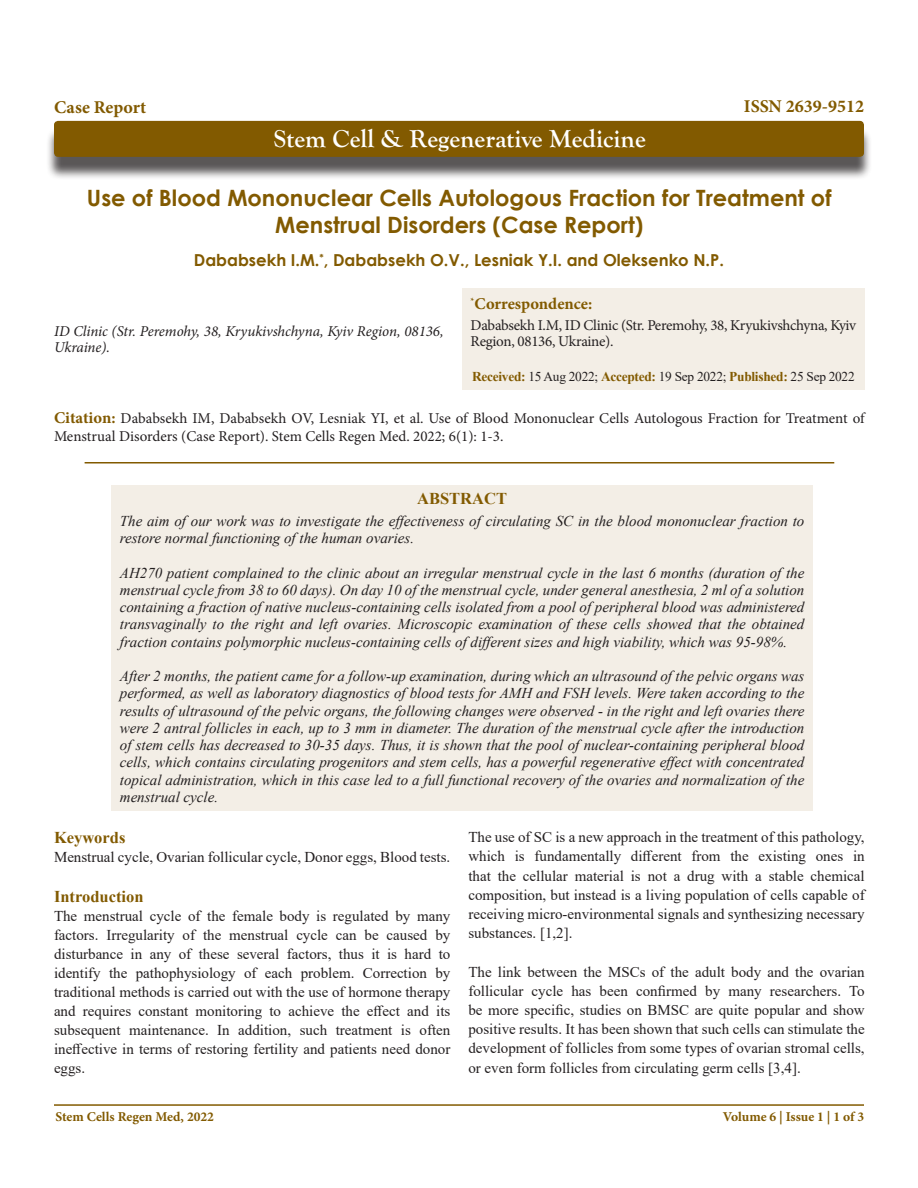
<style>
.page{position:relative;width:918px;height:1188px;background:#fff}
.page>*{position:absolute;margin:0;border:0;box-sizing:border-box;transform-origin:0 0}
.t1{font:700 25.5px "Goudy Old Style T";color:#fff}
.t2{font:700 22.5px/27px "Century Gothic";color:#825a00;text-align:center}
.t3{font:700 18px "Minion Pro";color:#825a00}
.t4{font:700 16.5px "Century Gothic";color:#825a00}
.Heading{font:700 16.5px "Times New Roman";color:#825a00}
.t5{font:700 16.5px "Minion Pro";color:#825a00}
.t6{font:italic 15px/17.2px "Times New Roman";color:#231f20;text-align:justify}
.t7{font:15px/19.2px "Times New Roman";color:#231f20;text-align:justify}
.t8{font:15px/18px "Minion Pro";letter-spacing:-.01em;color:#231f20}
.t9{font:italic 15px/16.5px "Minion Pro";letter-spacing:-.005em;color:#231f20}
.t10{font:13.5px "Times New Roman";letter-spacing:-.02em;color:#231f20}
.t11{font:700 13.5px "Minion Pro";color:#825a00}
.s1{font-weight:700;color:#825a00}
.s2{font-weight:700;font-size:16.5px;color:#825a00}
</style>
<div class="page">
<hr style="left:54px;top:1104px;width:810px;height:2px;background:#825a00">
<div style="left:46px;top:128px;width:826px;height:52px;background:#231f20;opacity:.75"></div>
<div style="left:54px;top:121px;width:810px;height:36px;background:#825a00;border-radius:4px"></div>
<hr style="left:85px;top:462px;width:749px;height:2px;background:#825a00">
<div style="left:462px;top:288px;width:403px;height:101px;background:#f3eee6"></div>
<div style="left:111px;top:485px;width:702px;height:325px;background:#f3eee6"></div>
<p class="t3" style="left:54px;top:95px;width:94px">Case Report</p>
<p class="t3" style="left:744px;top:93px;width:122px">ISSN 2639-9512</p>
<p class="t1" style="left:274px;top:124px;width:373px">Stem Cell &amp; Regenerative Medicine</p>
<p class="t2" style="left:87px;top:183px;width:746px">Use of Blood Mononuclear Cells Autologous Fraction for Treatment of<br>Menstrual Disorders (Case Report)</p>
<p class="t4" style="left:194px;top:248px;width:532px">Dababsekh I.M.<sup>*</sup>, Dababsekh O.V., Lesniak Y.I. and Oleksenko N.P.</p>
<p class="t9" style="left:54px;top:323px;width:391px">ID Clinic (Str. Peremohy, 38, Kryukivshchyna, Kyiv Region, 08136,<br>Ukraine).</p>
<p class="t5" style="left:471px;top:292px;width:123px"><sup>*</sup>Correspondence:</p>
<p class="t8" style="left:471px;top:317px;width:387px;line-height:16.5px">Dababsekh I.M, ID Clinic (Str. Peremohy, 38, Kryukivshchyna, Kyiv<br>Region, 08136, Ukraine).</p>
<p class="t10" style="left:472px;top:367px;width:384px"><span class="s1">Received:</span> 15 Aug 2022; <span class="s1">Accepted:</span> 19 Sep 2022; <span class="s1">Published:</span> 25 Sep 2022</p>
<p class="t8" style="left:54px;top:409px;width:812px"><span class="s2">Citation:</span> Dababsekh IM, Dababsekh OV, Lesniak YI, et al. Use of Blood Mononuclear Cells Autologous Fraction for Treatment of<br>Menstrual Disorders (Case Report). Stem Cells Regen Med. 2022; 6(1): 1-3.</p>
<p class="Heading" style="left:417px;top:487px;width:91px">ABSTRACT</p>
<p class="t6" style="left:120px;top:512px;width:686px">The aim of our work was to investigate the effectiveness of circulating SC in the blood mononuclear fraction to restore normal functioning of the human ovaries.</p>
<p class="t6" style="left:120px;top:564px;width:686px">AH270 patient complained to the clinic about an irregular menstrual cycle in the last 6 months (duration of the menstrual cycle from 38 to 60 days). On day 10 of the menstrual cycle, under general anesthesia, 2 ml of a solution containing a fraction of native nucleus-containing cells isolated from a pool of peripheral blood was administered transvaginally to the right and left ovaries. Microscopic examination of these cells showed that the obtained fraction contains polymorphic nucleus-containing cells of different sizes and high viability, which was 95-98%.</p>
<p class="t6" style="left:120px;top:667px;width:686px">After 2 months, the patient came for a follow-up examination, during which an ultrasound of the pelvic organs was performed, as well as laboratory diagnostics of blood tests for AMH and FSH levels. Were taken according to the results of ultrasound of the pelvic organs, the following changes were observed - in the right and left ovaries there were 2 antral follicles in each, up to 3 mm in diameter. The duration of the menstrual cycle after the introduction of stem cells has decreased to 30-35 days. Thus, it is shown that the pool of nuclear-containing peripheral blood cells, which contains circulating progenitors and stem cells, has a powerful regenerative effect with concentrated topical administration, which in this case led to a full functional recovery of the ovaries and normalization of the menstrual cycle.</p>
<p class="Heading" style="left:54px;top:825px;width:73px">Keywords</p>
<p class="t7" style="left:54px;top:847px;width:398px">Menstrual cycle, Ovarian follicular cycle, Donor eggs, Blood tests.</p>
<p class="Heading" style="left:54px;top:884px;width:91px">Introduction</p>
<p class="t7" style="left:54px;top:906px;width:398px">The menstrual cycle of the female body is regulated by many factors. Irregularity of the menstrual cycle can be caused by disturbance in any of these several factors, thus it is hard to identify the pathophysiology of each problem. Correction by traditional methods is carried out with the use of hormone therapy and requires constant monitoring to achieve the effect and its subsequent maintenance. In addition, such treatment is often ineffective in terms of restoring fertility and patients need donor eggs.</p>
<p class="t7" style="left:468px;top:827px;width:398px">The use of SC is a new approach in the treatment of this pathology, which is fundamentally different from the existing ones in that the cellular material is not a drug with a stable chemical composition, but instead is a living population of cells capable of receiving micro-environmental signals and synthesizing necessary substances. [1,2].</p>
<p class="t7" style="left:468px;top:961px;width:398px">The link between the MSCs of the adult body and the ovarian follicular cycle has been confirmed by many researchers. To be more specific, studies on BMSC are quite popular and show positive results. It has been shown that such cells can stimulate the development of follicles from some types of ovarian stromal cells, or even form follicles from circulating germ cells [3,4].</p>
<p class="t11" style="left:55px;top:1107px;width:160px">Stem Cells Regen Med, 2022</p>
<p class="t11" style="left:723px;top:1107px;width:143px">Volume 6 | Issue 1 | 1 of 3</p>
</div>
